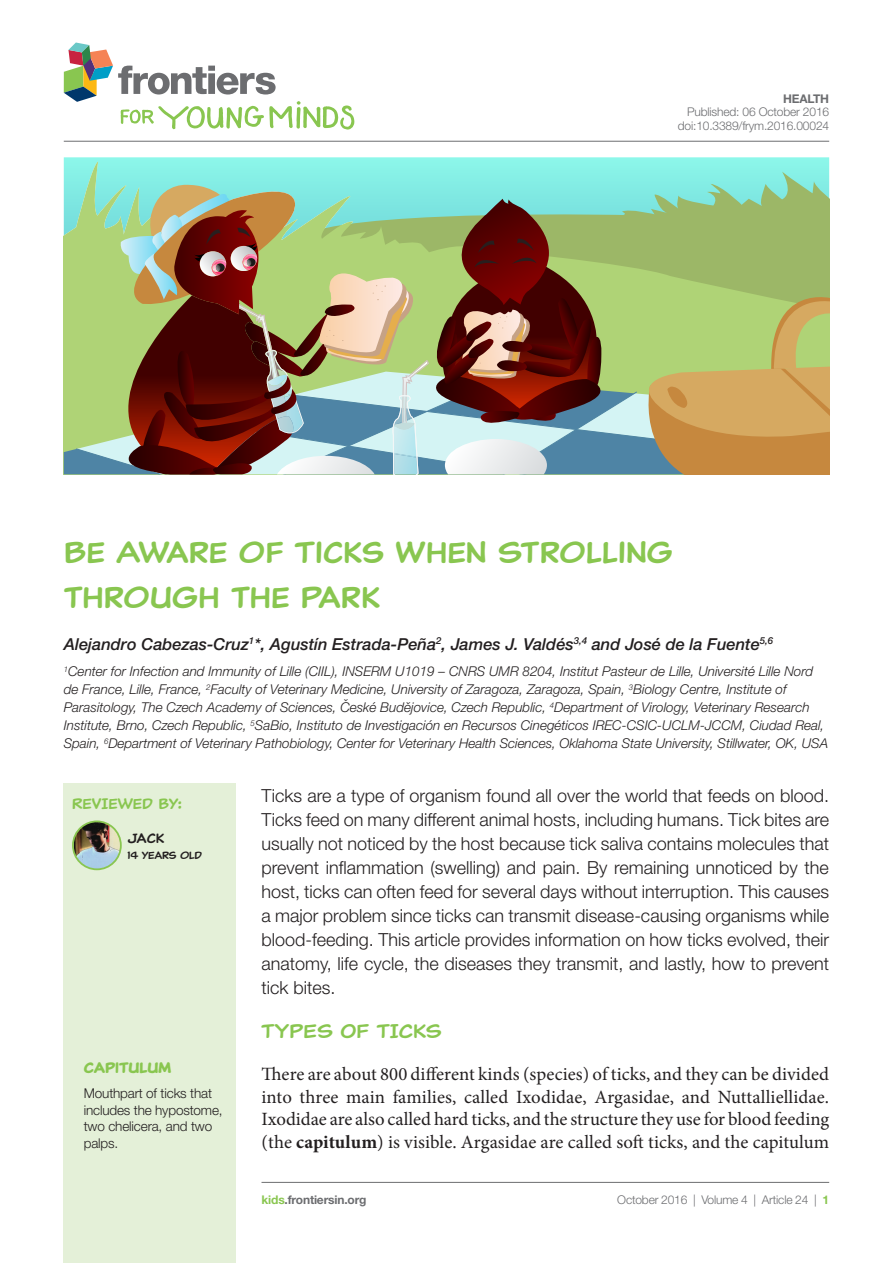
<style>
.page{position:relative;width:893px;height:1263px;background:#fff}
.page>*{position:absolute;margin:0;border:0;box-sizing:border-box;transform-origin:0 0}
.t1{font:30px/45px "Classic Comic";color:#89c650}
.t2{font:19.5px "Classic Comic";color:#89c650}
.t3{font:18.75px/22.5px "Minion Pro";letter-spacing:.005em;color:#231f20;text-align:justify}
.t4{font:300 18px/24px "Helvetica Neue LT Std";color:#231f20;text-align:justify}
.t5{font:italic 500 16.5px "Helvetica Neue LT Std";color:#231f20}
.t6{font:15px "Classic Comic";color:#89c650}
.t7{font:700 15px "Classic Comic";color:#89c650}
.t8{font:italic 300 13.5px/18px "Helvetica Neue LT Std";color:#231f20}
.t9{font:300 13.5px/16.5px "Helvetica Neue LT Std";letter-spacing:-.01em;color:#231f20}
.t10{font:13.5px "Classic Comic";color:#231f20}
.t11{font:300 12px/13.5px "Helvetica Neue LT Std";letter-spacing:-.015em;color:#6c6d70;text-align:right}
.t12{font:700 12px "Helvetica Neue LT Std";letter-spacing:-.015em;color:#6c6d70}
.t13{font:10.5px "Classic Comic";letter-spacing:-.025em;color:#231f20}
.s1{font-weight:700}
.s2{color:#89c650}
.s3{font-weight:700;color:#89c650}
</style>
<div class="page">
<hr style="left:64px;top:141px;width:765px;height:1px;background:#6c6d70">
<svg style="left:64px;top:43px;width:290px;height:87px"></svg>
<div style="left:64px;top:783px;width:172px;height:480px;background:#e4f0d8"></div>
<hr style="left:261px;top:1182px;width:568px;height:1px;background:#6c6d70">
<svg style="left:64px;top:157px;width:765px;height:4px;background:#96f7eb"></svg>
<div style="left:64px;top:161px;width:765px;height:16px;background:#89f3e7"></div>
<svg style="left:64px;top:177px;width:765px;height:298px;background:#989b72"></svg>
<img style="left:72px;top:820px;width:50px;height:51px">
<p class="t12" style="left:783px;top:91px;width:48px">health</p>
<p class="t11" style="left:678px;top:105px;width:153px">Published: 06 October 2016 doi:10.3389/frym.2016.00024</p>
<h1 class="t1" style="left:64px;top:530px;width:611px">BE AWARE OF TICKS WHEN STROLLING<br>THROUGH THE PARK</h1>
<p class="t5" style="left:64px;top:634px;width:711px">Alejandro Cabezas-Cruz<sup>1</sup>*, Agustín Estrada-Peña<sup>2</sup>, James J. Valdés<sup>3,4</sup> and José de la Fuente<sup>5,6</sup></p>
<p class="t8" style="left:64px;top:662px;width:766px"><sup>1</sup>Center for Infection and Immunity of Lille (CIIL), INSERM U1019 – CNRS UMR 8204, Institut Pasteur de Lille, Université Lille Nord de France, Lille, France, <sup>2</sup>Faculty of Veterinary Medicine, University of Zaragoza, Zaragoza, Spain, <sup>3</sup>Biology Centre, Institute of Parasitology, The Czech Academy of Sciences, Cˇ eské Budeˇ jovice, Czech Republic, <sup>4</sup>Department of Virology, Veterinary Research Institute, Brno, Czech Republic, <sup>5</sup>SaBio, Instituto de Investigación en Recursos Cinegéticos IREC-CSIC-UCLM-JCCM, Ciudad Real, Spain, <sup>6</sup>Department of Veterinary Pathobiology, Center for Veterinary Health Sciences, Oklahoma State University, Stillwater, OK, USA</p>
<p class="t4" style="left:261px;top:783px;width:569px">Ticks are a type of organism found all over the world that feeds on blood.<br>Ticks feed on many different animal hosts, including humans. Tick bites are usually not noticed by the host because tick saliva contains molecules that prevent inflammation (swelling) and pain. By remaining unnoticed by the host, ticks can often feed for several days without interruption. This causes a major problem since ticks can transmit disease-causing organisms while blood-feeding. This article provides information on how ticks evolved, their anatomy, life cycle, the diseases they transmit, and lastly, how to prevent tick bites.</p>
<h2 class="t2" style="left:261px;top:1018px;width:182px">TYPES OF TICKS</h2>
<p class="t3" style="left:261px;top:1063px;width:569px">There are about 800 different kinds (species) of ticks, and they can be divided into three main families, called Ixodidae, Argasidae, and Nuttalliellidae.<br>Ixodidae are also called hard ticks, and the structure they use for blood feeding (the <span class="s1">capitulum</span>) is visible. Argasidae are called soft ticks, and the capitulum</p>
<p class="t6" style="left:72px;top:794px;width:112px">REVIEWED BY:</p>
<p class="t10" style="left:128px;top:829px;width:38px">JACK</p>
<p class="t13" style="left:128px;top:849px;width:76px">14 YEARS OLD</p>
<p class="t7" style="left:84px;top:1058px;width:89px">CAPITULUM</p>
<p class="t9" style="left:84px;top:1085px;width:140px">Mouthpart of ticks that includes the hypostome, two chelicera, and two palps.</p>
<p class="t12" style="left:261px;top:1192px;width:107px"><span class="s2">kids</span>.frontiersin.org</p>
<p class="t11" style="left:617px;top:1193px;width:213px">October 2016 | Volume 4 | Article 24 | <span class="s3">1</span></p>
</div>
